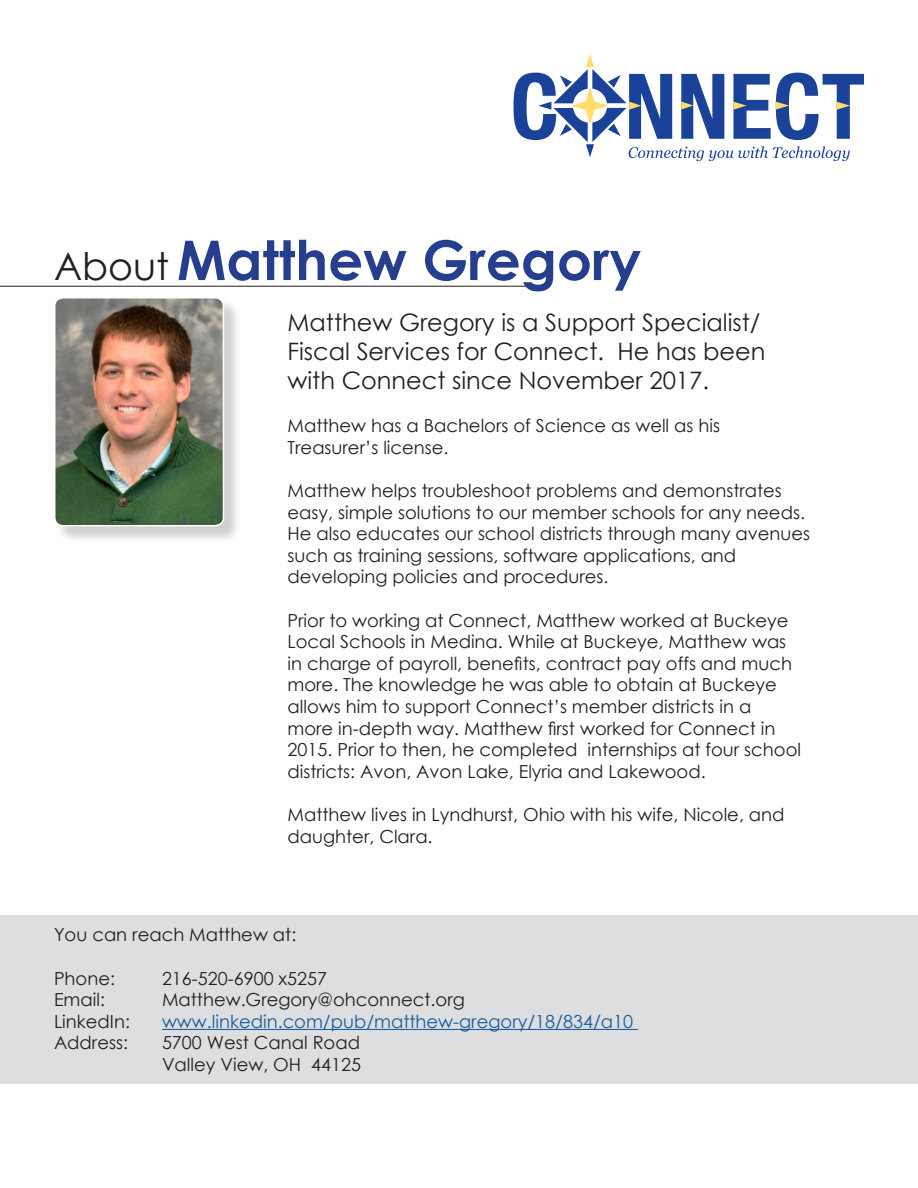
<style>
.page{position:relative;width:918px;height:1188px;background:#fff}
.page>*{position:absolute;margin:0;border:0;box-sizing:border-box;transform-origin:0 0}
.t1{font:700 54.75px "Century Gothic";color:#253f8e}
.t2{font:24px/28.8px "Century Gothic";color:#231f20}
.t3{font:18px/21.6px "Century Gothic";color:#231f20}
.t4{font:18px "Century Gothic";color:#175d9e}
.s1{font-weight:400;font-size:38.1px;color:#231f20}
</style>
<div class="page">
<svg style="left:513px;top:54px;width:351px;height:107px"></svg>
<hr style="left:0;top:286px;width:534px;height:1px;background:#231f20">
<div style="left:0;top:915px;width:918px;height:169px;background:#dddee0"></div>
<hr style="left:162px;top:1029px;width:476px;height:1px;background:#175d9e">
<div style="left:55px;top:298px;width:187px;height:246px;background:#231f20;opacity:.21"></div>
<img style="left:55px;top:298px;width:168px;height:228px">
<div style="left:54px;top:297px;width:170px;height:229px;border:1px solid #fff;border-radius:8px"></div>
<p class="t1" style="left:54px;top:219px;width:589px"><span class="s1">About</span> Matthew Gregory</p>
<p class="t2" style="left:288px;top:308px;width:479px">Matthew Gregory is a Support Specialist/<br>Fiscal Services for Connect. He has been with Connect since November 2017.</p>
<p class="t3" style="left:288px;top:415px;width:434px">Matthew has a Bachelors of Science as well as his<br>Treasurer’s license.</p>
<p class="t3" style="left:288px;top:479px;width:524px">Matthew helps troubleshoot problems and demonstrates easy, simple solutions to our member schools for any needs.<br>He also educates our school districts through many avenues such as training sessions, software applications, and developing policies and procedures.</p>
<p class="t3" style="left:288px;top:609px;width:515px">Prior to working at Connect, Matthew worked at Buckeye Local Schools in Medina. While at Buckeye, Matthew was in charge of payroll, benefits, contract pay offs and much more. The knowledge he was able to obtain at Buckeye allows him to support Connect’s member districts in a more in-depth way. Matthew first worked for Connect in 2015. Prior to then, he completed internships at four school districts: Avon, Avon Lake, Elyria and Lakewood.</p>
<p class="t3" style="left:288px;top:803px;width:499px">Matthew lives in Lyndhurst, Ohio with his wife, Nicole, and daughter, Clara.</p>
<p class="t3" style="left:54px;top:924px;width:244px">You can reach Matthew at:</p>
<p class="t3" style="left:54px;top:967px;width:63px">Phone:</p>
<p class="t3" style="left:162px;top:967px;width:167px">216-520-6900 x5257</p>
<p class="t3" style="left:54px;top:989px;width:53px">Email:</p>
<p class="t3" style="left:162px;top:989px;width:304px">Matthew.Gregory@ohconnect.org</p>
<p class="t3" style="left:54px;top:1010px;width:77px">LinkedIn:</p>
<p class="t4" style="left:162px;top:1009px;width:473px">www.linkedin.com/pub/matthew-gregory/18/834/a10</p>
<p class="t3" style="left:54px;top:1032px;width:76px">Address:</p>
<p class="t3" style="left:162px;top:1032px;width:200px">5700 West Canal Road</p>
<p class="t3" style="left:162px;top:1053px;width:201px">Valley View, OH 44125</p>
</div>
